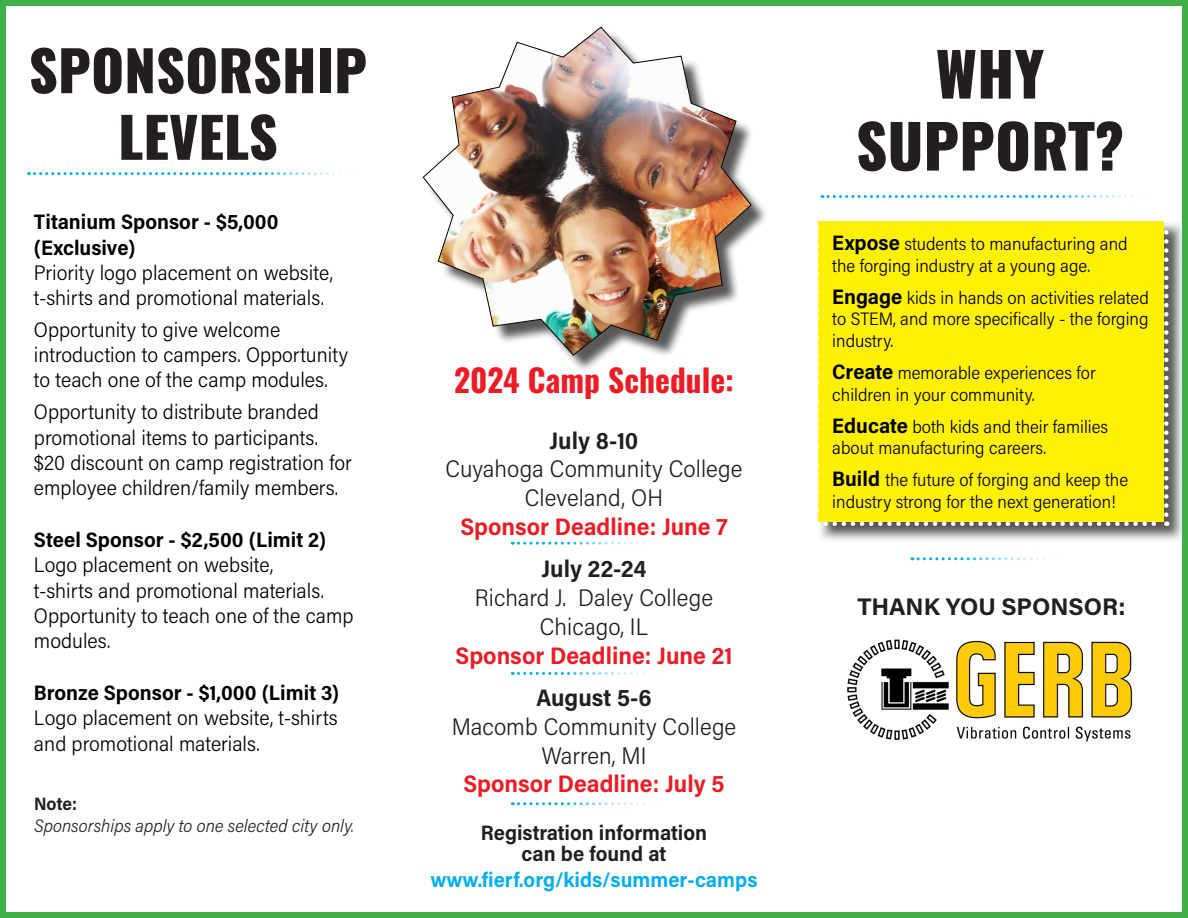
<style>
.page{position:relative;width:1188px;height:918px;background:#fff}
.page>*{position:absolute;margin:0;border:0;box-sizing:border-box;transform-origin:0 0}
.t1{font:800 60px/72px "Oswald";color:#231f20;text-align:center}
.t2{font:800 55.5px/66.6px "Oswald";color:#231f20;text-align:center}
.t3{font:700 31.5px "Oswald";color:#ed1c24}
.t4{font:300 24px "Acumin Pro Semi Cond";color:#231f20}
.t5{font:700 24px "Acumin Pro Semi Cond";color:#ed1c24}
.t6{font:700 24px "Acumin Pro Semi Cond";color:#231f20}
.t7{font:700 24px "Acumin Pro";color:#231f20}
.t8{font:300 21px/25.2px "Acumin Pro Semi Cond";color:#000}
.t9{font:700 21px/25.2px "Acumin Pro Semi Cond";color:#000}
.t10{font:700 21px "Acumin Pro Semi Cond";color:#231f20}
.t11{font:700 21px "Acumin Pro Semi Cond";color:#00aeef}
.t12{font:300 18px/21.6px "Acumin Pro Semi Cond";color:#000}
.t13{font:italic 300 18px "Acumin Pro Semi Cond";letter-spacing:.005em;color:#231f20}
.t14{font:700 18px "Acumin Pro Semi Cond";color:#231f20}
.s1{font-weight:700;font-size:21px}
</style>
<div class="page">
<svg style="left:28px;top:172px;width:319px;height:3px"></svg>
<div style="left:817px;top:220px;width:369px;height:324px;background:#231f20;opacity:.75"></div>
<div style="left:819px;top:221px;width:345px;height:300px;background:#fff101"></div>
<svg style="left:817px;top:228px;width:2px;height:298px"></svg>
<svg style="left:826px;top:521px;width:341px;height:5px"></svg>
<svg style="left:1164px;top:220px;width:5px;height:295px"></svg>
<svg style="left:817px;top:220px;width:340px;height:1px"></svg>
<svg style="left:822px;top:195px;width:317px;height:3px"></svg>
<div style="left:0;top:0;width:1188px;height:918px;border:6px solid #40ae49"></div>
<img style="left:423px;top:27px;width:329px;height:329px">
<svg style="left:512px;top:542px;width:138px;height:3px"></svg>
<svg style="left:512px;top:672px;width:138px;height:3px"></svg>
<svg style="left:512px;top:802px;width:138px;height:3px"></svg>
<svg style="left:912px;top:557px;width:138px;height:3px"></svg>
<img style="left:847px;top:639px;width:286px;height:103px">
<p class="t2" style="left:29px;top:41px;width:340px">SPONSORSHIP<br>LEVELS</p>
<p class="t9" style="left:34px;top:208px;width:246px">Titanium Sponsor - $5,000 (Exclusive)</p>
<p class="t8" style="left:34px;top:259px;width:300px">Priority logo placement on website, t-shirts and promotional materials.</p>
<p class="t8" style="left:34px;top:316px;width:316px">Opportunity to give welcome introduction to campers. Opportunity to teach one of the camp modules.</p>
<p class="t8" style="left:34px;top:399px;width:319px">Opportunity to distribute branded promotional items to participants. $20 discount on camp registration for employee children/family members.</p>
<p class="t9" style="left:34px;top:526px;width:294px">Steel Sponsor - $2,500 (Limit 2)</p>
<p class="t8" style="left:34px;top:552px;width:321px">Logo placement on website,<br>t-shirts and promotional materials.<br>Opportunity to teach one of the camp modules.</p>
<p class="t9" style="left:34px;top:679px;width:307px">Bronze Sponsor - $1,000 (Limit 3)</p>
<p class="t8" style="left:34px;top:705px;width:305px">Logo placement on website, t-shirts and promotional materials.</p>
<p class="t14" style="left:34px;top:791px;width:44px">Note:</p>
<p class="t13" style="left:34px;top:813px;width:321px">Sponsorships apply to one selected city only.</p>
<p class="t3" style="left:454px;top:364px;width:281px">2024 Camp Schedule:</p>
<p class="t6" style="left:550px;top:423px;width:90px">July 8-10</p>
<p class="t4" style="left:446px;top:453px;width:298px">Cuyahoga Community College</p>
<p class="t4" style="left:525px;top:481px;width:140px">Cleveland, OH</p>
<p class="t5" style="left:460px;top:510px;width:269px">Sponsor Deadline: June 7</p>
<p class="t6" style="left:542px;top:552px;width:106px">July 22-24</p>
<p class="t4" style="left:475px;top:581px;width:240px">Richard J. Daley College</p>
<p class="t4" style="left:540px;top:610px;width:110px">Chicago, IL</p>
<p class="t5" style="left:456px;top:639px;width:278px">Sponsor Deadline: June 21</p>
<p class="t6" style="left:536px;top:681px;width:117px">August 5-6</p>
<p class="t4" style="left:452px;top:710px;width:286px">Macomb Community College</p>
<p class="t4" style="left:541px;top:739px;width:107px">Warren, MI</p>
<p class="t5" style="left:463px;top:767px;width:263px">Sponsor Deadline: July 5</p>
<p class="t10" style="left:481px;top:818px;width:228px">Registration information</p>
<p class="t10" style="left:522px;top:839px;width:146px">can be found at</p>
<p class="t11" style="left:431px;top:865px;width:328px">www.fierf.org/kids/summer-camps</p>
<p class="t1" style="left:856px;top:42px;width:270px">WHY<br>SUPPORT?</p>
<p class="t12" style="left:832px;top:233px;width:297px"><span class="s1">Expose</span> students to manufacturing and the forging industry at a young age.</p>
<p class="t12" style="left:832px;top:286px;width:318px;text-align:justify"><span class="s1">Engage</span> kids in hands on activities related to STEM, and more specifically - the forging industry.</p>
<p class="t12" style="left:832px;top:361px;width:265px"><span class="s1">Create</span> memorable experiences for children in your community.</p>
<p class="t12" style="left:832px;top:415px;width:277px"><span class="s1">Educate</span> both kids and their families about manufacturing careers.</p>
<p class="t12" style="left:832px;top:468px;width:297px"><span class="s1">Build</span> the future of forging and keep the industry strong for the next generation!</p>
<p class="t7" style="left:857px;top:590px;width:270px">THANK YOU SPONSOR:</p>
</div>
